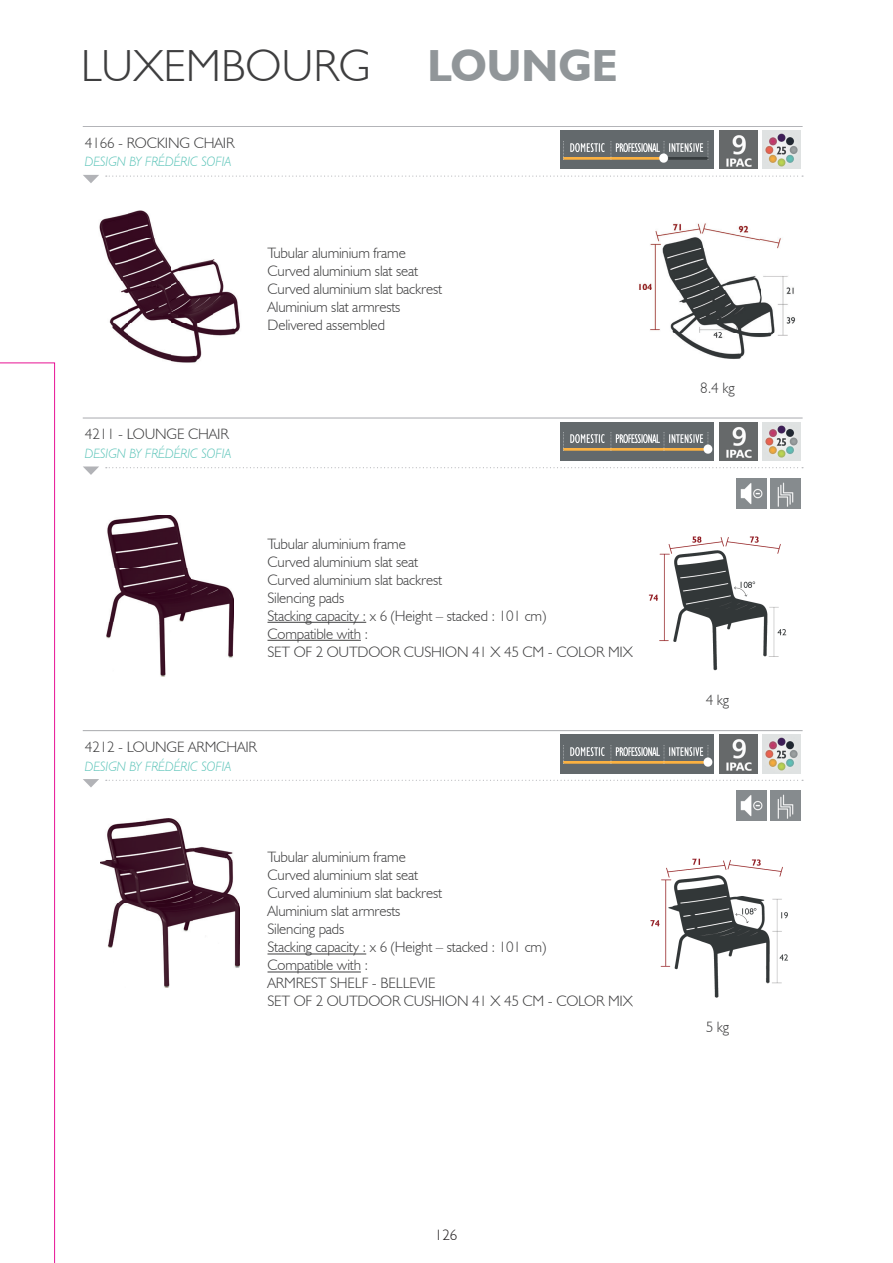
<style>
.page{position:relative;width:893px;height:1263px;background:#fff}
.page>*{position:absolute;margin:0;border:0;box-sizing:border-box;transform-origin:0 0}
.t1{font:300 45px "Humanist 521 BT";color:#3e3e3f}
.t2{font:700 45px "Humanist 521 BT";color:#919699}
.t3{font:300 15px/18px "Humanist 521 BT";letter-spacing:-.01em;color:#3e3e3f}
.t4{font:300 15px "Humanist 521 BT";color:#231f20}
.t5{font:italic 300 13.5px "Humanist 521 BT";color:#5fc5ba}
</style>
<div class="page">
<svg style="left:106px;top:780px;width:697px;height:1px"></svg>
<hr style="left:83px;top:730px;width:720px;height:1px;background:#b2b3b7">
<img style="left:100px;top:819px;width:140px;height:168px">
<hr style="left:267px;top:954px;width:99px;height:1px;background:#3e3e3f">
<hr style="left:267px;top:972px;width:94px;height:1px;background:#3e3e3f">
<img style="left:737px;top:791px;width:29px;height:30px">
<img style="left:771px;top:791px;width:29px;height:30px">
<img style="left:560px;top:735px;width:153px;height:38px">
<img style="left:720px;top:735px;width:38px;height:38px">
<img style="left:762px;top:735px;width:38px;height:38px">
<img style="left:632px;top:858px;width:156px;height:149px">
<svg style="left:83px;top:779px;width:16px;height:8px"></svg>
<svg style="left:106px;top:467px;width:697px;height:1px"></svg>
<hr style="left:83px;top:417px;width:720px;height:2px;background:#b2b3b7">
<img style="left:106px;top:515px;width:128px;height:162px">
<hr style="left:267px;top:622px;width:99px;height:1px;background:#3e3e3f">
<hr style="left:267px;top:640px;width:94px;height:1px;background:#3e3e3f">
<img style="left:737px;top:478px;width:29px;height:30px">
<img style="left:771px;top:478px;width:29px;height:30px">
<img style="left:560px;top:422px;width:153px;height:38px">
<img style="left:720px;top:422px;width:38px;height:38px">
<img style="left:762px;top:422px;width:38px;height:38px">
<img style="left:648px;top:536px;width:139px;height:135px">
<svg style="left:83px;top:466px;width:16px;height:9px"></svg>
<svg style="left:106px;top:176px;width:697px;height:1px"></svg>
<hr style="left:83px;top:126px;width:720px;height:1px;background:#b2b3b7">
<img style="left:99px;top:210px;width:141px;height:153px">
<img style="left:560px;top:131px;width:153px;height:38px">
<img style="left:720px;top:131px;width:38px;height:38px">
<img style="left:762px;top:131px;width:38px;height:38px">
<img style="left:639px;top:223px;width:157px;height:136px">
<svg style="left:83px;top:175px;width:16px;height:8px"></svg>
<svg style="left:0;top:362px;width:55px;height:901px"></svg>
<h1 class="t1" style="left:81px;top:38px;width:292px">LUXEMBOURG</h1>
<h1 class="t2" style="left:428px;top:38px;width:191px">LOUNGE</h1>
<p class="t3" style="left:85px;top:133px;width:151px">4166 - ROCKING CHAIR</p>
<p class="t5" style="left:85px;top:154px;width:149px">DESIGN BY FRÉDÉRIC SOFIA</p>
<p class="t3" style="left:267px;top:244px;width:176px">Tubular aluminium frame<br>Curved aluminium slat seat<br>Curved aluminium slat backrest<br>Aluminium slat armrests<br>Delivered assembled</p>
<p class="t3" style="left:85px;top:425px;width:145px">4211 - LOUNGE CHAIR</p>
<p class="t5" style="left:85px;top:445px;width:149px">DESIGN BY FRÉDÉRIC SOFIA</p>
<p class="t3" style="left:267px;top:534px;width:367px">Tubular aluminium frame<br>Curved aluminium slat seat<br>Curved aluminium slat backrest<br>Silencing pads<br>Stacking capacity : x 6 (Height – stacked : 101 cm )<br>Compatible with :<br>SET OF 2 OUTDOOR CUSHION 41 X 45 CM - COLOR MIX</p>
<p class="t3" style="left:85px;top:737px;width:174px">4212 - LOUNGE ARMCHAIR</p>
<p class="t5" style="left:85px;top:758px;width:149px">DESIGN BY FRÉDÉRIC SOFIA</p>
<p class="t3" style="left:267px;top:848px;width:367px">Tubular aluminium frame<br>Curved aluminium slat seat<br>Curved aluminium slat backrest<br>Aluminium slat armrests<br>Silencing pads<br>Stacking capacity : x 6 (Height – stacked : 101 cm )<br>Compatible with :<br>ARMREST SHELF - BELLEVIE<br>SET OF 2 OUTDOOR CUSHION 41 X 45 CM - COLOR MIX</p>
<p class="t3" style="left:700px;top:378px;width:36px">8.4 kg</p>
<p class="t3" style="left:706px;top:691px;width:25px">4 kg</p>
<p class="t3" style="left:706px;top:1017px;width:25px">5 kg</p>
<p class="t4" style="left:435px;top:1226px;width:24px">126</p>
</div>
